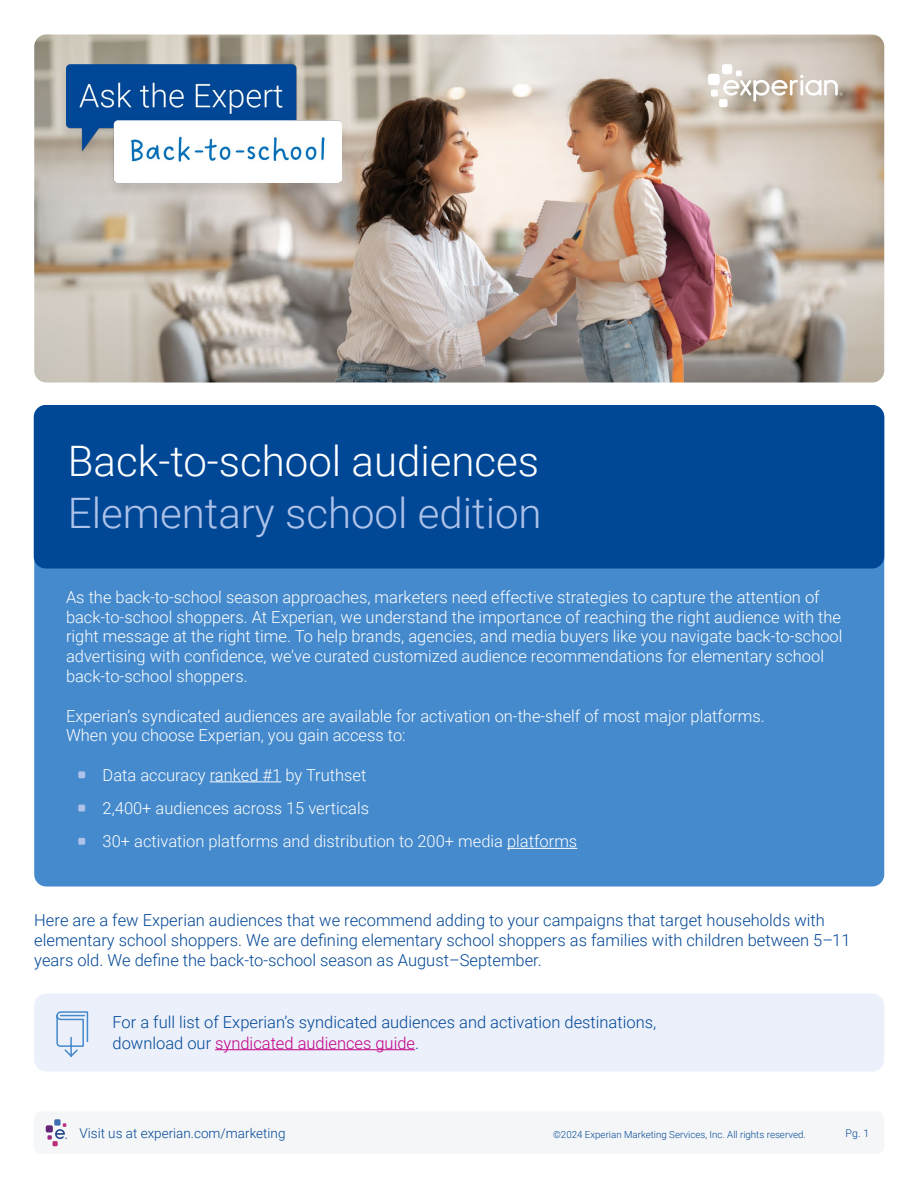
<style>
.page{position:relative;width:918px;height:1188px;background:#fff}
.page>*{position:absolute;margin:0;border:0;box-sizing:border-box;transform-origin:0 0}
.t1{font:300 42px "Roboto";color:#fff}
.t2{font:300 42px "Roboto";color:#adc2e8}
.t3{font:300 16.5px/19.8px "Roboto";color:#fff}
.t4{font:300 16.5px/20.2px "Roboto";color:#004796}
.t5{font:300 13.5px "Roboto";color:#004796}
.t6{font:300 10.5px "Roboto";color:#004796}
.t7{font:300 9.75px "Roboto";color:#004796}
.s1{color:#c20087}
</style>
<div class="page">
<div style="left:34px;top:1112px;width:850px;height:42px;background:#f5f6f7;border-radius:8px"></div>
<div style="left:54px;top:1119px;width:7px;height:7px;background:#406eb3;border-radius:2px"></div>
<div style="left:46px;top:1125px;width:7px;height:7px;background:#632678;border-radius:2px"></div>
<svg style="left:47px;top:1123px;width:20px;height:23px"></svg>
<div style="left:34px;top:405px;width:850px;height:481px;background:#458acc;border-radius:12px"></div>
<div style="left:34px;top:994px;width:850px;height:78px;background:#ebf0fa;border-radius:12px"></div>
<div style="left:34px;top:405px;width:850px;height:163px;background:#004796;border-radius:12px"></div>
<img style="left:34px;top:34px;width:850px;height:348px">
<div style="left:722px;top:64px;width:10px;height:10px;background:#fff;border-radius:3px"></div>
<div style="left:708px;top:74px;width:12px;height:11px;background:#fff;border-radius:3px"></div>
<div style="left:711px;top:90px;width:7px;height:7px;background:#fff;border-radius:2px"></div>
<div style="left:719px;top:99px;width:9px;height:8px;background:#fff;border-radius:2px"></div>
<svg style="left:723px;top:71px;width:120px;height:31px"></svg>
<div style="left:58px;top:64px;width:292px;height:135px;background:#000;opacity:.1"></div>
<img style="left:66px;top:64px;width:276px;height:119px">
<hr style="left:210px;top:781px;width:71px;height:1px;background:#fff">
<div style="left:78px;top:771px;width:7px;height:7px;background:#adc2e8"></div>
<div style="left:78px;top:805px;width:7px;height:7px;background:#adc2e8"></div>
<hr style="left:507px;top:848px;width:70px;height:1px;background:#fff">
<div style="left:78px;top:838px;width:7px;height:7px;background:#adc2e8"></div>
<hr style="left:215px;top:1049px;width:200px;height:1px;background:#c20087">
<svg style="left:56px;top:1011px;width:33px;height:46px"></svg>
<h1 class="t1" style="left:68px;top:431px;width:473px">Back-to-school audiences</h1>
<h1 class="t2" style="left:68px;top:484px;width:475px">Elementary school edition</h1>
<p class="t3" style="left:66px;top:586px;width:778px">As the back-to-school season approaches, marketers need effective strategies to capture the attention of back-to-school shoppers. At Experian, we understand the importance of reaching the right audience with the right message at the right time. To help brands, agencies, and media buyers like you navigate back-to-school advertising with confidence, we’ve curated customized audience recommendations for elementary school back-to-school shoppers.</p>
<p class="t3" style="left:66px;top:705px;width:700px">Experian’s syndicated audiences are available for activation on-the-shelf of most major platforms.<br>When you choose Experian, you gain access to:</p>
<p class="t3" style="left:103px;top:758px;width:476px;line-height:33.3px">Data accuracy ranked #1 by Truthset<br>2,400+ audiences across 15 verticals<br>30+ activation platforms and distribution to 200+ media platforms</p>
<p class="t4" style="left:34px;top:909px;width:818px">Here are a few Experian audiences that we recommend adding to your campaigns that target households with elementary school shoppers. We are defining elementary school shoppers as families with children between 5–11 years old. We define the back-to-school season as August–September.</p>
<p class="t4" style="left:112px;top:1012px;width:545px">For a full list of Experian’s syndicated audiences and activation destinations, download our <span class="s1">syndicated audiences guide</span>.</p>
<p class="t5" style="left:80px;top:1123px;width:208px">Visit us at experian.com/marketing</p>
<p class="t7" style="left:553px;top:1127px;width:254px">©2024 Experian Marketing Services, Inc. All rights reserved.</p>
<p class="t6" style="left:846px;top:1126px;width:25px">Pg. 1</p>
</div>
